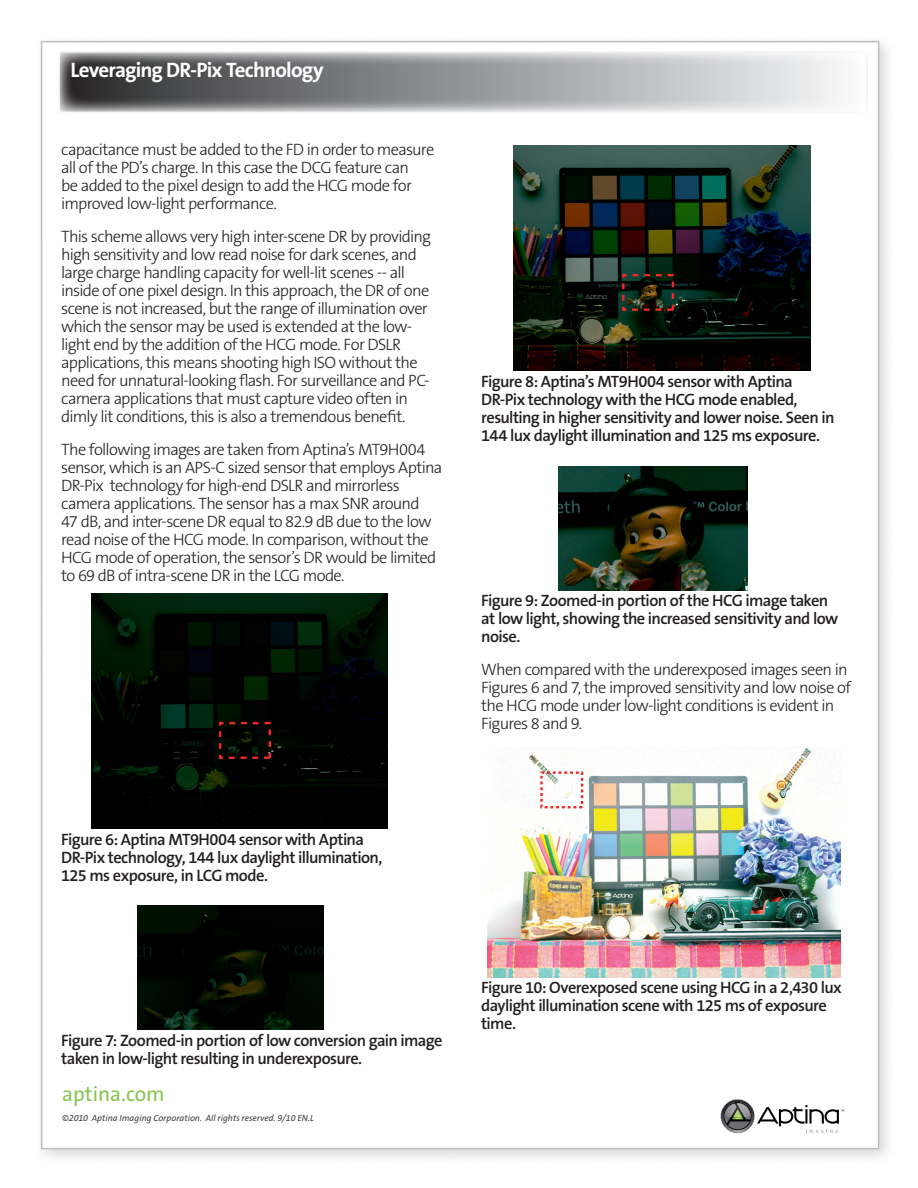
<style>
.page{position:relative;width:918px;height:1188px;background:#fff}
.page>*{position:absolute;margin:0;border:0;box-sizing:border-box;transform-origin:0 0}
.Body_Copy{font:700 21px "The Sans B7";letter-spacing:-.035em;color:#fff}
.t1{font:21px "The Sans B5 Plain";color:#86c551}
.t2{font:300 16.5px/18px "The Sans B3";letter-spacing:-.04em;color:#231f20}
.t3{font:600 16.5px/18px "The Sans B6";letter-spacing:-.035em;color:#231f20}
.t4{font:italic 9px "The Sans B5 Plain";letter-spacing:.005em;color:#3e3e3f}
</style>
<div class="page">
<div style="left:34px;top:34px;width:864px;height:1134px;background:#231f20;opacity:.17"></div>
<div style="left:42px;top:42px;width:837px;height:1107px;background:#fff"></div>
<svg style="left:61px;top:54px;width:779px;height:56px;background:#9a9a9c"></svg>
<div style="left:58px;top:51px;width:810px;height:62px;border:2px solid #bcbdc0"></div>
<svg style="left:721px;top:1099px;width:123px;height:34px"></svg>
<img style="left:137px;top:905px;width:186px;height:125px">
<img style="left:558px;top:466px;width:189px;height:124px">
<img style="left:91px;top:593px;width:297px;height:235px">
<div style="left:219px;top:722px;width:52px;height:37px;border:2px dashed #ee2826"></div>
<img style="left:513px;top:145px;width:297px;height:225px">
<div style="left:622px;top:274px;width:52px;height:37px;border:2px dashed #ee2826"></div>
<img style="left:487px;top:747px;width:354px;height:230px">
<div style="left:540px;top:771px;width:43px;height:37px;border:2px dashed #ee2727"></div>
<p class="Body_Copy" style="left:70px;top:59px;width:255px">Leveraging DR-Pix Technology</p>
<p class="t2" style="left:61px;top:141px;width:375px">capacitance must be added to the FD in order to measure all of the PD’s charge. In this case the DCG feature can<br>be added to the pixel design to add the HCG mode for improved low-light performance.</p>
<p class="t2" style="left:61px;top:228px;width:371px">This scheme allows very high inter-scene DR by providing high sensitivity and low read noise for dark scenes, and large charge handling capacity for well-lit scenes -- all inside of one pixel design. In this approach, the DR of one scene is not increased, but the range of illumination over which the sensor may be used is extended at the low&shy;light end by the addition of the HCG mode. For DSLR applications, this means shooting high ISO without the need for unnatural-looking flash. For surveillance and PC&shy;camera applications that must capture video often in dimly lit conditions, this is also a tremendous benefit.</p>
<p class="t2" style="left:61px;top:441px;width:383px">The following images are taken from Aptina’s MT9H004 sensor, which is an APS-C sized sensor that employs Aptina DR-Pix technology for high-end DSLR and mirrorless camera applications. The sensor has a max SNR around<br>47 dB, and inter-scene DR equal to 82.9 dB due to the low read noise of the HCG mode. In comparison, without the HCG mode of operation, the sensor’s DR would be limited to 69 dB of intra-scene DR in the LCG mode.</p>
<p class="t3" style="left:481px;top:373px;width:355px">Figure 8: Aptina’s MT9H004 sensor with Aptina DR-Pix technology with the HCG mode enabled, resulting in higher sensitivity and lower noise. Seen in 144 lux daylight illumination and 125 ms exposure.</p>
<p class="t3" style="left:481px;top:592px;width:359px">Figure 9: Zoomed-in portion of the HCG image taken at low light, showing the increased sensitivity and low noise.</p>
<p class="t2" style="left:481px;top:661px;width:372px">When compared with the underexposed images seen in Figures 6 and 7, the improved sensitivity and low noise of the HCG mode under low-light conditions is evident in Figures 8 and 9.</p>
<p class="t3" style="left:61px;top:831px;width:323px">Figure 6: Aptina MT9H004 sensor with Aptina<br>DR-Pix technology, 144 lux daylight illumination,<br>125 ms exposure, in LCG mode.</p>
<p class="t3" style="left:61px;top:1032px;width:383px">Figure 7: Zoomed-in portion of low conversion gain image taken in low-light resulting in underexposure.</p>
<p class="t1" style="left:62px;top:1083px;width:104px">aptina.com</p>
<p class="t4" style="left:62px;top:1113px;width:253px">©2010 Aptina Imaging Corporation. All rights reserved. 9/10 EN.L</p>
<p class="t3" style="left:481px;top:979px;width:362px">Figure 10: Overexposed scene using HCG in a 2,430 lux daylight illumination scene with 125 ms of exposure time.</p>
</div>
